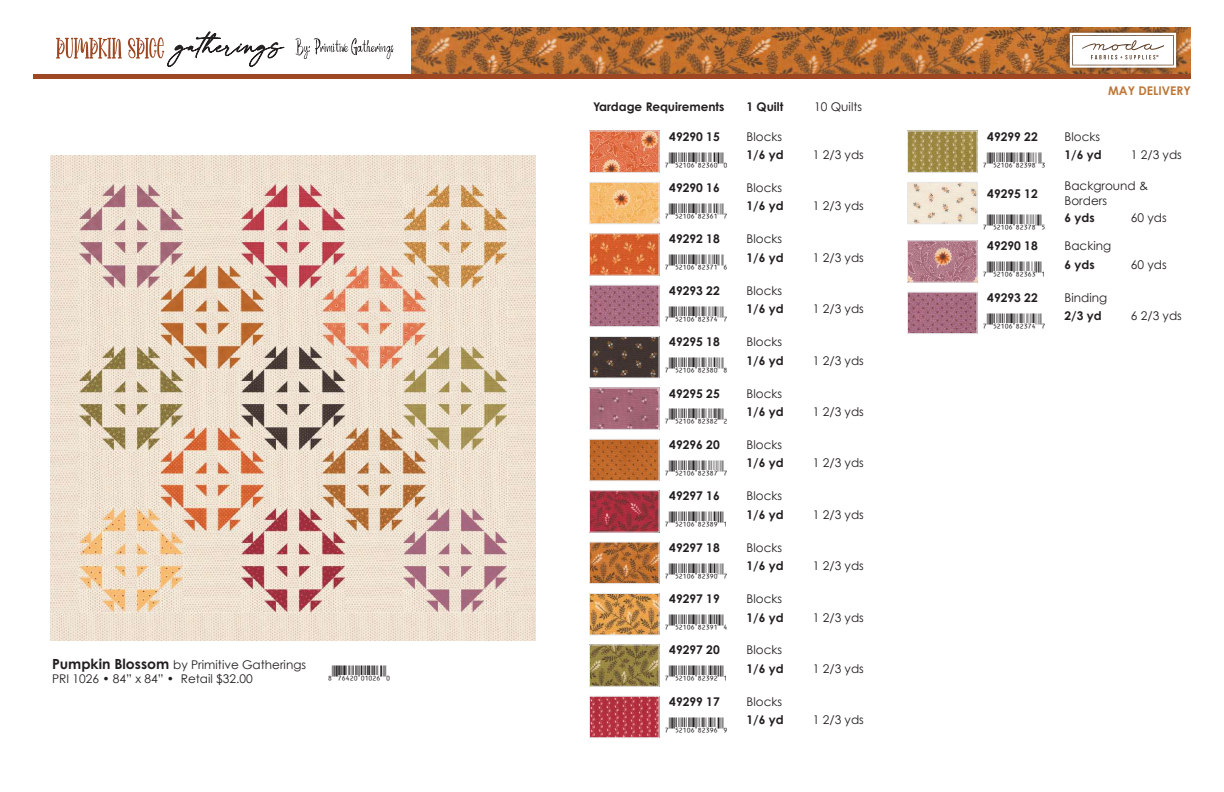
<style>
.page{position:relative;width:1224px;height:792px;background:#fff}
.page>*{position:absolute;margin:0;border:0;box-sizing:border-box;transform-origin:0 0}
.t1{font:16px "UPC Aa";color:#231f20}
.t2{font:12px/14.4px "Century Gothic";color:#231f20}
.t3{font:12px "Century Gothic Pro";color:#231f20}
.t4{font:700 12px "Century Gothic";color:#231f20}
.t5{font:700 12px "Century Gothic Pro";color:#231f20}
.t6{font:700 12px "Century Gothic";color:#bd7839}
.s1{font-family:"Century Gothic Pro";font-weight:700;font-size:14px}
.s2{font-family:"Century Gothic Pro"}
</style>
<div class="page">
<img style="left:412px;top:27px;width:779px;height:47px">
<div style="left:33px;top:74px;width:1158px;height:5px;background:#9d4823"></div>
<div style="left:1063px;top:26px;width:119px;height:48px;background:#231f20;opacity:.75"></div>
<svg style="left:1070px;top:33px;width:106px;height:35px"></svg>
<svg style="left:295px;top:38px;width:99px;height:21px"></svg>
<svg style="left:56px;top:37px;width:66px;height:22px"></svg>
<svg style="left:128px;top:31px;width:156px;height:36px"></svg>
<img style="left:591px;top:132px;width:67px;height:39px">
<div style="left:589px;top:130px;width:71px;height:43px;border:1px solid #e6e7e9"></div>
<img style="left:591px;top:184px;width:67px;height:38px">
<div style="left:589px;top:182px;width:71px;height:42px;border:1px solid #e6e7e9"></div>
<img style="left:591px;top:235px;width:67px;height:39px">
<div style="left:589px;top:233px;width:71px;height:43px;border:1px solid #e6e7e9"></div>
<img style="left:591px;top:287px;width:67px;height:38px">
<div style="left:589px;top:285px;width:71px;height:42px;border:1px solid #e6e7e9"></div>
<img style="left:591px;top:338px;width:67px;height:38px">
<div style="left:589px;top:336px;width:71px;height:42px;border:1px solid #e6e7e9"></div>
<img style="left:591px;top:389px;width:67px;height:39px">
<div style="left:589px;top:387px;width:71px;height:43px;border:1px solid #e6e7e9"></div>
<img style="left:591px;top:441px;width:67px;height:38px">
<div style="left:589px;top:439px;width:71px;height:42px;border:1px solid #e6e7e9"></div>
<img style="left:591px;top:492px;width:67px;height:39px">
<div style="left:589px;top:490px;width:71px;height:43px;border:1px solid #e6e7e9"></div>
<img style="left:591px;top:544px;width:67px;height:38px">
<div style="left:589px;top:542px;width:71px;height:42px;border:1px solid #e6e7e9"></div>
<img style="left:591px;top:595px;width:67px;height:38px">
<div style="left:589px;top:593px;width:71px;height:42px;border:1px solid #e6e7e9"></div>
<img style="left:591px;top:646px;width:67px;height:39px">
<div style="left:589px;top:644px;width:71px;height:43px;border:1px solid #e6e7e9"></div>
<img style="left:591px;top:698px;width:67px;height:38px">
<div style="left:589px;top:696px;width:71px;height:42px;border:1px solid #e6e7e9"></div>
<img style="left:909px;top:132px;width:67px;height:39px">
<div style="left:907px;top:130px;width:71px;height:43px;border:1px solid #e6e7e9"></div>
<img style="left:909px;top:184px;width:67px;height:38px">
<div style="left:907px;top:182px;width:71px;height:42px;border:1px solid #e6e7e9"></div>
<img style="left:909px;top:242px;width:67px;height:39px">
<div style="left:907px;top:240px;width:71px;height:43px;border:1px solid #e6e7e9"></div>
<img style="left:909px;top:294px;width:67px;height:38px">
<div style="left:907px;top:292px;width:71px;height:42px;border:1px solid #e6e7e9"></div>
<img style="left:50px;top:155px;width:485px;height:486px">
<p class="t2" style="left:52px;top:657px;width:256px"><span class="s1">Pumpkin Blossom</span> by Primitive Gatherings<br>PRI 1026 • 84” x 84” • <span class="s2">Retail $32.00</span></p>
<p class="t1" style="left:332px;top:662px;width:56px">)HGECA|01026Q</p>
<p class="t5" style="left:593px;top:100px;width:133px">Yardage Requirements</p>
<p class="t5" style="left:747px;top:100px;width:38px">1 Quilt</p>
<p class="t3" style="left:814px;top:100px;width:49px">10 Quilts</p>
<p class="t4" style="left:669px;top:127px;width:52px">49290 15</p>
<p class="t2" style="left:747px;top:129px;width:37px">Blocks</p>
<p class="t1" style="left:669px;top:148px;width:56px">(FCBAG|82360Q</p>
<p class="t5" style="left:747px;top:147px;width:39px">1/6 yd</p>
<p class="t3" style="left:813px;top:147px;width:53px">1 2/3 yds</p>
<p class="t4" style="left:669px;top:179px;width:52px">49290 16</p>
<p class="t2" style="left:747px;top:180px;width:37px">Blocks</p>
<p class="t1" style="left:669px;top:199px;width:56px">(FCBAG|82361X</p>
<p class="t5" style="left:747px;top:199px;width:39px">1/6 yd</p>
<p class="t3" style="left:813px;top:199px;width:53px">1 2/3 yds</p>
<p class="t4" style="left:669px;top:230px;width:52px">49292 18</p>
<p class="t2" style="left:747px;top:232px;width:37px">Blocks</p>
<p class="t1" style="left:669px;top:251px;width:56px">(FCBAG|82371W</p>
<p class="t5" style="left:747px;top:250px;width:39px">1/6 yd</p>
<p class="t3" style="left:813px;top:250px;width:53px">1 2/3 yds</p>
<p class="t4" style="left:669px;top:281px;width:52px">49293 22</p>
<p class="t2" style="left:747px;top:283px;width:37px">Blocks</p>
<p class="t1" style="left:669px;top:302px;width:56px">(FCBAG|82374X</p>
<p class="t5" style="left:747px;top:301px;width:39px">1/6 yd</p>
<p class="t3" style="left:813px;top:302px;width:53px">1 2/3 yds</p>
<p class="t4" style="left:669px;top:333px;width:52px">49295 18</p>
<p class="t2" style="left:747px;top:334px;width:37px">Blocks</p>
<p class="t1" style="left:669px;top:353px;width:56px">(FCBAG|82380Y</p>
<p class="t5" style="left:747px;top:353px;width:39px">1/6 yd</p>
<p class="t3" style="left:813px;top:353px;width:53px">1 2/3 yds</p>
<p class="t4" style="left:669px;top:384px;width:52px">49295 25</p>
<p class="t2" style="left:747px;top:386px;width:37px">Blocks</p>
<p class="t1" style="left:669px;top:405px;width:56px">(FCBAG|82382S</p>
<p class="t5" style="left:747px;top:404px;width:39px">1/6 yd</p>
<p class="t3" style="left:813px;top:404px;width:53px">1 2/3 yds</p>
<p class="t4" style="left:669px;top:435px;width:52px">49296 20</p>
<p class="t2" style="left:747px;top:437px;width:37px">Blocks</p>
<p class="t1" style="left:669px;top:456px;width:56px">(FCBAG|82387X</p>
<p class="t5" style="left:747px;top:456px;width:39px">1/6 yd</p>
<p class="t3" style="left:813px;top:456px;width:53px">1 2/3 yds</p>
<p class="t4" style="left:669px;top:487px;width:52px">49297 16</p>
<p class="t2" style="left:747px;top:489px;width:37px">Blocks</p>
<p class="t1" style="left:669px;top:507px;width:56px">(FCBAG|82389R</p>
<p class="t5" style="left:747px;top:507px;width:39px">1/6 yd</p>
<p class="t3" style="left:813px;top:507px;width:53px">1 2/3 yds</p>
<p class="t4" style="left:669px;top:538px;width:52px">49297 18</p>
<p class="t2" style="left:747px;top:540px;width:37px">Blocks</p>
<p class="t1" style="left:669px;top:559px;width:56px">(FCBAG|82390X</p>
<p class="t5" style="left:747px;top:558px;width:39px">1/6 yd</p>
<p class="t3" style="left:813px;top:558px;width:53px">1 2/3 yds</p>
<p class="t4" style="left:669px;top:590px;width:52px">49297 19</p>
<p class="t2" style="left:747px;top:591px;width:37px">Blocks</p>
<p class="t1" style="left:669px;top:610px;width:56px">(FCBAG|82391U</p>
<p class="t5" style="left:747px;top:610px;width:39px">1/6 yd</p>
<p class="t3" style="left:813px;top:610px;width:53px">1 2/3 yds</p>
<p class="t4" style="left:669px;top:641px;width:52px">49297 20</p>
<p class="t2" style="left:747px;top:643px;width:37px">Blocks</p>
<p class="t1" style="left:669px;top:662px;width:56px">(FCBAG|82392R</p>
<p class="t5" style="left:747px;top:661px;width:39px">1/6 yd</p>
<p class="t3" style="left:813px;top:661px;width:53px">1 2/3 yds</p>
<p class="t4" style="left:669px;top:692px;width:52px">49299 17</p>
<p class="t2" style="left:747px;top:694px;width:37px">Blocks</p>
<p class="t1" style="left:669px;top:713px;width:56px">(FCBAG|82396Z</p>
<p class="t5" style="left:747px;top:712px;width:39px">1/6 yd</p>
<p class="t3" style="left:813px;top:713px;width:53px">1 2/3 yds</p>
<p class="t6" style="left:1108px;top:81px;width:84px">MAY DELIVERY</p>
<p class="t4" style="left:987px;top:127px;width:52px">49299 22</p>
<p class="t2" style="left:1065px;top:129px;width:37px">Blocks</p>
<p class="t1" style="left:987px;top:148px;width:56px">(FCBAG|82398T</p>
<p class="t5" style="left:1065px;top:147px;width:39px">1/6 yd</p>
<p class="t3" style="left:1131px;top:147px;width:53px">1 2/3 yds</p>
<p class="t4" style="left:987px;top:184px;width:52px">49295 12</p>
<p class="t2" style="left:1065px;top:179px;width:85px">Background &amp;<br>Borders</p>
<p class="t1" style="left:987px;top:210px;width:56px">(FCBAG|82378V</p>
<p class="t5" style="left:1065px;top:210px;width:32px">6 yds</p>
<p class="t3" style="left:1131px;top:210px;width:37px">60 yds</p>
<p class="t4" style="left:987px;top:237px;width:52px">49290 18</p>
<p class="t2" style="left:1065px;top:239px;width:48px">Backing</p>
<p class="t1" style="left:987px;top:258px;width:56px">(FCBAG|82363R</p>
<p class="t5" style="left:1065px;top:257px;width:32px">6 yds</p>
<p class="t3" style="left:1131px;top:257px;width:37px">60 yds</p>
<p class="t4" style="left:987px;top:288px;width:52px">49293 22</p>
<p class="t2" style="left:1065px;top:290px;width:44px">Binding</p>
<p class="t1" style="left:987px;top:309px;width:56px">(FCBAG|82374X</p>
<p class="t5" style="left:1065px;top:308px;width:39px">2/3 yd</p>
<p class="t3" style="left:1131px;top:309px;width:53px">6 2/3 yds</p>
</div>
